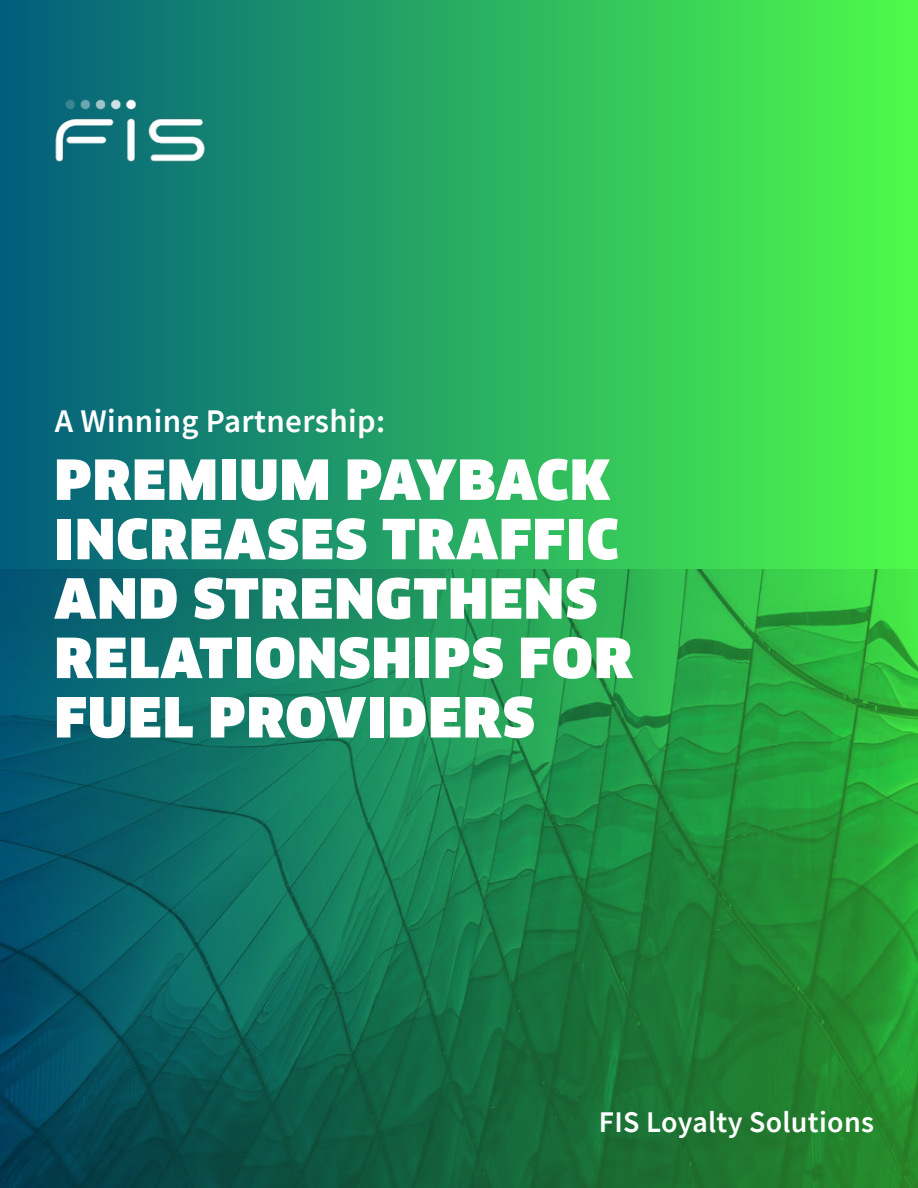
<style>
.page{position:relative;width:918px;height:1188px;background:#fff}
.page>*{position:absolute;margin:0;border:0;box-sizing:border-box;transform-origin:0 0}
.t1{font:900 54px/59.4px "Clan Offc Pro";letter-spacing:.03em;color:#fff}
.t2{font:600 33px "Source Sans Pro";letter-spacing:.01em;color:#fff}
.t3{font:600 30px "Source Sans Pro";letter-spacing:.01em;color:#fff}
</style>
<div class="page">
<div style="left:0;top:0;width:918px;height:1188px;background:linear-gradient(to right,#025d7d,#4efb49)"></div>
<img style="left:0;top:569px;width:918px;height:619px">
<img style="left:47px;top:95px;width:162px;height:72px">
<p class="t2" style="left:55px;top:400px;width:332px">A Winning Partnership:</p>
<p class="t1" style="left:55px;top:450px;width:579px">PREMIUM PAYBACK<br>INCREASES TRAFFIC<br>AND STRENGTHENS<br>RELATIONSHIPS FOR<br>FUEL PROVIDERS</p>
<p class="t3" style="left:599px;top:1102px;width:277px">FIS Loyalty Solutions</p>
</div>
